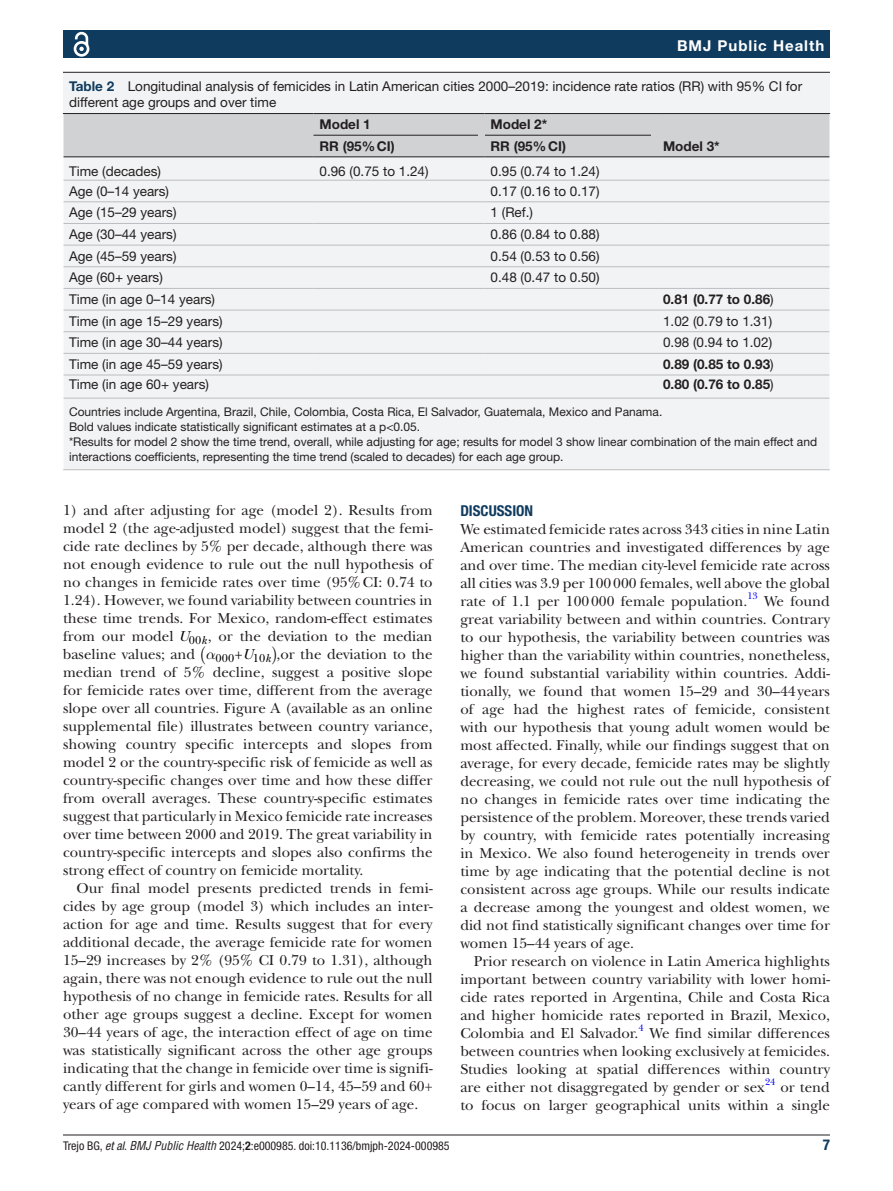
<style>
.page{position:relative;width:893px;height:1191px;background:#fff}
.page>*{position:absolute;margin:0;border:0;box-sizing:border-box;transform-origin:0 0}
.t1{font:15px/18px "New Baskerville";color:#231f20;text-align:justify}
.t2{font:700 15px "Helvetica Neue LT Std";letter-spacing:.065em;color:#fff}
.t3{font:700 condensed 15px "Helvetica Neue LT Std";color:#0f3b5f}
.t4{font:15px "CMEX10";color:#000}
.t5{font:13.5px/16.5px "Helvetica Neue LT Std";color:#231f20}
.t6{font:700 13.5px "Helvetica Neue LT Std";color:#231f20}
.t7{font:12px/15px "Helvetica Neue LT Std";color:#231f20}
.t8{font:condensed 12px "Helvetica Neue LT Std";color:#231f20}
.t9{font:12px "New Baskerville";color:#000}
.t10{font:9.9px "New Baskerville";color:#00f}
.s1{font-weight:700;color:#0f3b5f}
.s2{font-weight:400}
.s3{font-style:italic;color:#000}
.s4{font-style:italic}
.s5{font-family:"Helvetica LT Std";font-style:italic}
.s6{font-weight:700}
</style>
<div class="page">
<hr style="left:63px;top:1134px;width:767px;height:1px;background:#231f20">
<div style="left:63px;top:31px;width:767px;height:27px;background:#0f3b5f"></div>
<svg style="left:73px;top:31px;width:17px;height:26px"></svg>
<div style="left:63px;top:73px;width:767px;height:397px;background:#f2f3f4"></div>
<hr style="left:63px;top:72px;width:767px;height:1px;background:#231f20">
<hr style="left:63px;top:113px;width:250px;height:1px;background:#231f20">
<hr style="left:314px;top:113px;width:170px;height:1px;background:#231f20">
<hr style="left:484px;top:113px;width:173px;height:1px;background:#231f20">
<hr style="left:657px;top:113px;width:173px;height:1px;background:#231f20">
<hr style="left:314px;top:398px;width:170px;height:1px;background:#bcbdc0">
<hr style="left:484px;top:398px;width:173px;height:1px;background:#bcbdc0">
<hr style="left:63px;top:398px;width:251px;height:1px;background:#bcbdc0">
<hr style="left:657px;top:398px;width:173px;height:1px;background:#bcbdc0">
<hr style="left:63px;top:469px;width:250px;height:1px;background:#bcbdc0">
<hr style="left:314px;top:469px;width:170px;height:1px;background:#bcbdc0">
<hr style="left:484px;top:469px;width:173px;height:1px;background:#bcbdc0">
<hr style="left:657px;top:469px;width:173px;height:1px;background:#bcbdc0">
<hr style="left:63px;top:398px;width:1px;height:71px;background:#fff">
<svg style="left:63px;top:114px;width:767px;height:284px"></svg>
<p class="t2" style="left:677px;top:36px;width:149px">BMJ Public Health</p>
<p class="t5" style="left:69px;top:77px;width:735px"><span class="s1">Table 2</span> Longitudinal analysis of femicides in Latin American cities 2000–2019: incidence rate ratios (RR) with 95% CI for different age groups and over time</p>
<p class="t6" style="left:320px;top:116px;width:53px">Model 1</p>
<p class="t6" style="left:491px;top:116px;width:58px">Model 2*</p>
<p class="t6" style="left:320px;top:138px;width:77px">RR (95%CI)</p>
<p class="t6" style="left:491px;top:138px;width:77px">RR (95%CI)</p>
<p class="t6" style="left:663px;top:138px;width:58px">Model 3*</p>
<p class="t5" style="left:69px;top:162px;width:94px">Time (decades)</p>
<p class="t5" style="left:320px;top:162px;width:111px">0.96 (0.75 to 1.24)</p>
<p class="t5" style="left:491px;top:162px;width:111px">0.95 (0.74 to 1.24)</p>
<p class="t5" style="left:69px;top:183px;width:102px">Age (0–14 years)</p>
<p class="t5" style="left:491px;top:183px;width:111px">0.17 (0.16 to 0.17)</p>
<p class="t5" style="left:69px;top:204px;width:109px">Age (15–29 years)</p>
<p class="t5" style="left:491px;top:204px;width:44px">1 (Ref.)</p>
<p class="t5" style="left:69px;top:226px;width:109px">Age (30–44 years)</p>
<p class="t5" style="left:491px;top:226px;width:111px">0.86 (0.84 to 0.88)</p>
<p class="t5" style="left:69px;top:247px;width:109px">Age (45–59 years)</p>
<p class="t5" style="left:491px;top:247px;width:111px">0.54 (0.53 to 0.56)</p>
<p class="t5" style="left:69px;top:269px;width:95px">Age (60+ years)</p>
<p class="t5" style="left:491px;top:269px;width:111px">0.48 (0.47 to 0.50)</p>
<p class="t5" style="left:69px;top:291px;width:148px">Time (in age 0–14 years)</p>
<p class="t6" style="left:663px;top:291px;width:112px">0.81 (0.77 to 0.86<span class="s2">)</span></p>
<p class="t5" style="left:69px;top:312px;width:155px">Time (in age 15–29 years)</p>
<p class="t5" style="left:663px;top:312px;width:111px">1.02 (0.79 to 1.31)</p>
<p class="t5" style="left:69px;top:334px;width:155px">Time (in age 30–44 years)</p>
<p class="t5" style="left:663px;top:334px;width:111px">0.98 (0.94 to 1.02)</p>
<p class="t5" style="left:69px;top:356px;width:155px">Time (in age 45–59 years)</p>
<p class="t6" style="left:663px;top:356px;width:112px">0.89 (0.85 to 0.93<span class="s2">)</span></p>
<p class="t5" style="left:69px;top:376px;width:141px">Time (in age 60+ years)</p>
<p class="t6" style="left:663px;top:376px;width:112px">0.80 (0.76 to 0.85<span class="s2">)</span></p>
<p class="t7" style="left:69px;top:404px;width:750px">Countries include Argentina, Brazil, Chile, Colombia, Costa Rica, El Salvador, Guatemala, Mexico and Panama.<br>Bold values indicate statistically significant estimates at a p&lt;0.05.<br>*Results for model 2 show the time trend, overall, while adjusting for age; results for model 3 show linear combination of the main effect and interactions coefficients, representing the time trend (scaled to decades) for each age group.</p>
<p class="t1" style="left:63px;top:501px;width:371px">1) and after adjusting for age (model 2). Results from model 2 (the age-adjusted model) suggest that the femi&shy;cide rate declines by 5% per decade, although there was not enough evidence to rule out the null hypothesis of no changes in femicide rates over time (95%CI: 0.74 to 1.24). However, we found variability between countries in these time trends. For Mexico, random-effect estimates from our model <span class="s3">U</span><sub>00</sub><sub>k</sub>, or the deviation to the median baseline values; and</p>
<p class="t4" style="left:199px;top:633px;width:8px">(</p>
<p class="t9" style="left:206px;top:651px;width:66px"><sup>α</sup>000<sup>+</sup><sup>U</sup>10<span class="s4">k</span></p>
<p class="t4" style="left:271px;top:633px;width:8px">)</p>
<p class="t1" style="left:63px;top:645px;width:371px;text-indent:214px">,or the deviation to the median trend of 5% decline, suggest a positive slope for femicide rates over time, different from the average slope over all countries. Figure A (available as an online supplemental file) illustrates between country variance, showing country specific intercepts and slopes from model 2 or the country-specific risk of femicide as well as country-specific changes over time and how these differ from overall averages. These country-specific estimates suggest that particularly in Mexico femicide rate increases over time between 2000 and 2019. The great variability in country-specific intercepts and slopes also confirms the strong effect of country on femicide mortality.</p>
<p class="t1" style="left:63px;top:879px;width:371px;text-indent:14px">Our final model presents predicted trends in femi&shy;cides by age group (model 3) which includes an inter&shy;action for age and time. Results suggest that for every additional decade, the average femicide rate for women 15–29 increases by 2% (95% CI 0.79 to 1.31), although again, there was not enough evidence to rule out the null hypothesis of no change in femicide rates. Results for all other age groups suggest a decline. Except for women 30–44 years of age, the interaction effect of age on time was statistically significant across the other age groups indicating that the change in femicide over time is signifi&shy;cantly different for girls and women 0–14, 45–59 and 60+ years of age compared with women 15–29 years of age.</p>
<p class="t3" style="left:460px;top:501px;width:74px">DISCUSSION</p>
<p class="t1" style="left:460px;top:520px;width:371px">We estimated femicide rates across 343 cities in nine Latin American countries and investigated differences by age and over time. The median city-level femicide rate across all cities was 3.9 per 100000 females, well above the global rate of 1.1 per 100000 female population.</p>
<p class="t10" style="left:747px;top:590px;width:12px">13</p>
<p class="t1" style="left:460px;top:592px;width:371px;text-indent:304px">We found great variability between and within countries. Contrary to our hypothesis, the variability between countries was higher than the variability within countries, nonetheless, we found substantial variability within countries. Addi&shy;tionally, we found that women 15–29 and 30–44years of age had the highest rates of femicide, consistent with our hypothesis that young adult women would be most affected. Finally, while our findings suggest that on average, for every decade, femicide rates may be slightly decreasing, we could not rule out the null hypothesis of no changes in femicide rates over time indicating the persistence of the problem. Moreover, these trends varied by country, with femicide rates potentially increasing in Mexico. We also found heterogeneity in trends over time by age indicating that the potential decline is not consistent across age groups. While our results indicate a decrease among the youngest and oldest women, we did not find statistically significant changes over time for women 15–44 years of age.</p>
<p class="t1" style="left:460px;top:952px;width:371px;text-indent:14px">Prior research on violence in Latin America highlights important between country variability with lower homi&shy;cide rates reported in Argentina, Chile and Costa Rica and higher homicide rates reported in Brazil, Mexico, Colombia and El Salvador.</p>
<p class="t10" style="left:638px;top:1022px;width:7px">4</p>
<p class="t1" style="left:460px;top:1024px;width:371px;text-indent:189px">We find similar differences between countries when looking exclusively at femicides.<br>Studies looking at spatial differences within country are either not disaggregated by gender or sex</p>
<p class="t10" style="left:765px;top:1076px;width:12px">24</p>
<p class="t1" style="left:460px;top:1078px;width:371px;text-align:right">or tend<br>to focus on larger geographical units within a single</p>
<p class="t8" style="left:63px;top:1138px;width:388px">Trejo BG, <span class="s4">et al</span>. <span class="s5">BMJ Public Health</span> 2024;<span class="s6">2</span>:e000985. doi:10.1136/bmjph-2024-000985</p>
<p class="t3" style="left:823px;top:1135px;width:9px">7</p>
</div>
